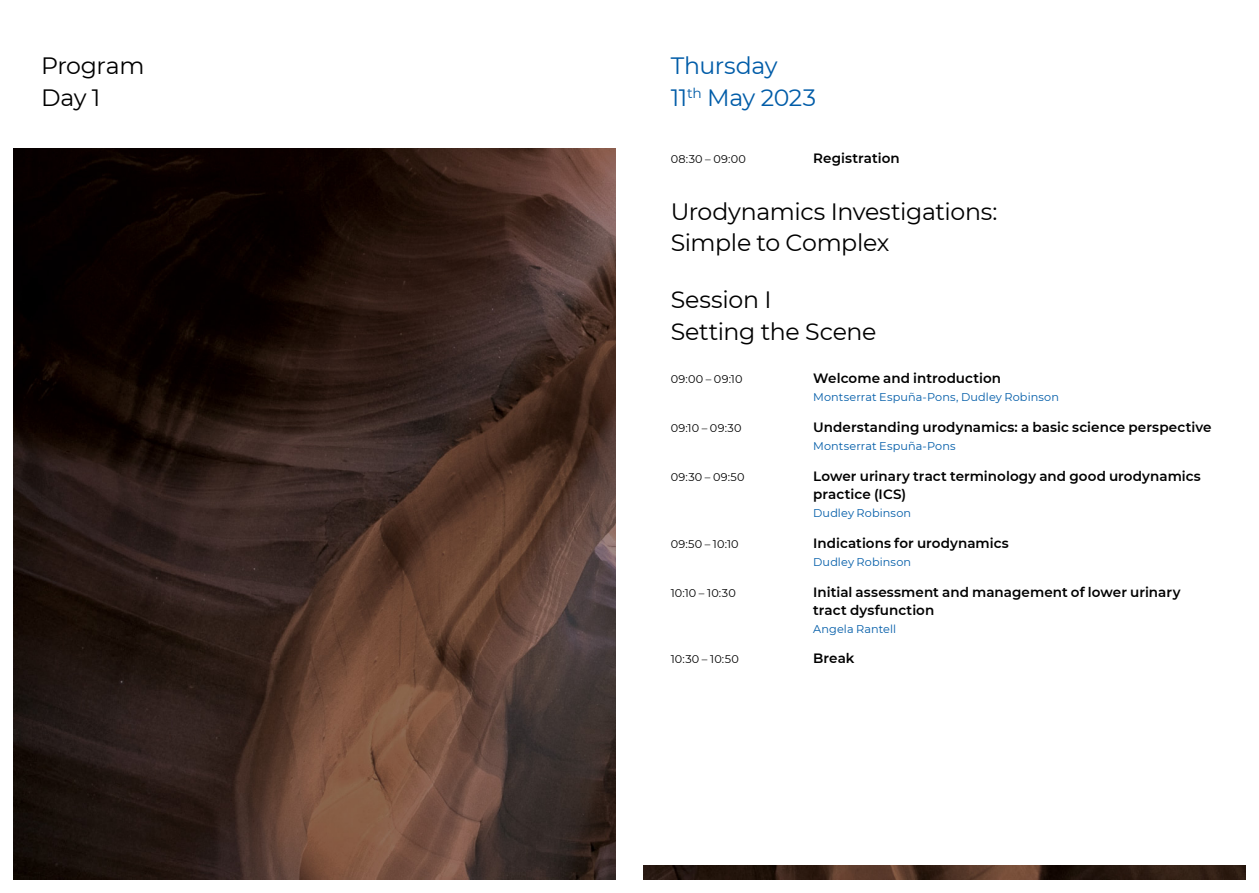
<style>
.page{position:relative;width:1259px;height:893px;background:#fff}
.page>*{position:absolute;margin:0;border:0;box-sizing:border-box;transform-origin:0 0}
.t1{font:23.7px/31.5px "Montserrat";letter-spacing:-.015em;color:#000}
.t2{font:23.7px/31.5px "Montserrat";letter-spacing:-.015em;color:#005ca8}
.t3{font:600 13.5px/18px "Montserrat";letter-spacing:.005em;color:#000}
.t4{font:11.25px "Montserrat";letter-spacing:.01em;color:#005ca8}
.t5{font:11.25px "Montserrat";letter-spacing:.02em;color:#000}
</style>
<div class="page">
<img style="left:14px;top:149px;width:602px;height:730px">
<img style="left:643px;top:865px;width:602px;height:14px">
<h1 class="t1" style="left:41px;top:49px;width:105px">Program<br>Day 1</h1>
<h1 class="t2" style="left:670px;top:49px;width:147px">Thursday<br>11<sup>th</sup> May 2023</h1>
<p class="t5" style="left:670px;top:151px;width:77px">08:30 – 09:00</p>
<p class="t3" style="left:813px;top:149px;width:88px">Registration</p>
<h1 class="t1" style="left:670px;top:195px;width:328px">Urodynamics Investigations:<br>Simple to Complex</h1>
<h1 class="t1" style="left:670px;top:283px;width:207px">Session I<br>Setting the Scene</h1>
<p class="t5" style="left:670px;top:372px;width:73px">09:00 – 09:10</p>
<p class="t3" style="left:813px;top:369px;width:189px">Welcome and introduction</p>
<p class="t4" style="left:813px;top:390px;width:247px">Montserrat Espuña-Pons, Dudley Robinson</p>
<p class="t5" style="left:670px;top:420px;width:72px">09:10 – 09:30</p>
<p class="t3" style="left:813px;top:418px;width:400px">Understanding urodynamics: a basic science perspective</p>
<p class="t4" style="left:813px;top:438px;width:144px">Montserrat Espuña-Pons</p>
<p class="t5" style="left:670px;top:469px;width:75px">09:30 – 09:50</p>
<p class="t3" style="left:813px;top:467px;width:389px">Lower urinary tract terminology and good urodynamics practice (ICS)</p>
<p class="t4" style="left:813px;top:505px;width:99px">Dudley Robinson</p>
<p class="t5" style="left:670px;top:536px;width:70px">09:50 – 10:10</p>
<p class="t3" style="left:813px;top:533px;width:197px">Indications for urodynamics</p>
<p class="t4" style="left:813px;top:554px;width:99px">Dudley Robinson</p>
<p class="t5" style="left:670px;top:585px;width:67px">10:10 – 10:30</p>
<p class="t3" style="left:813px;top:582px;width:369px">Initial assessment and management of lower urinary tract dysfunction</p>
<p class="t4" style="left:813px;top:621px;width:84px">Angela Rantell</p>
<p class="t5" style="left:670px;top:652px;width:70px">10:30 – 10:50</p>
<p class="t3" style="left:813px;top:649px;width:43px">Break</p>
</div>
